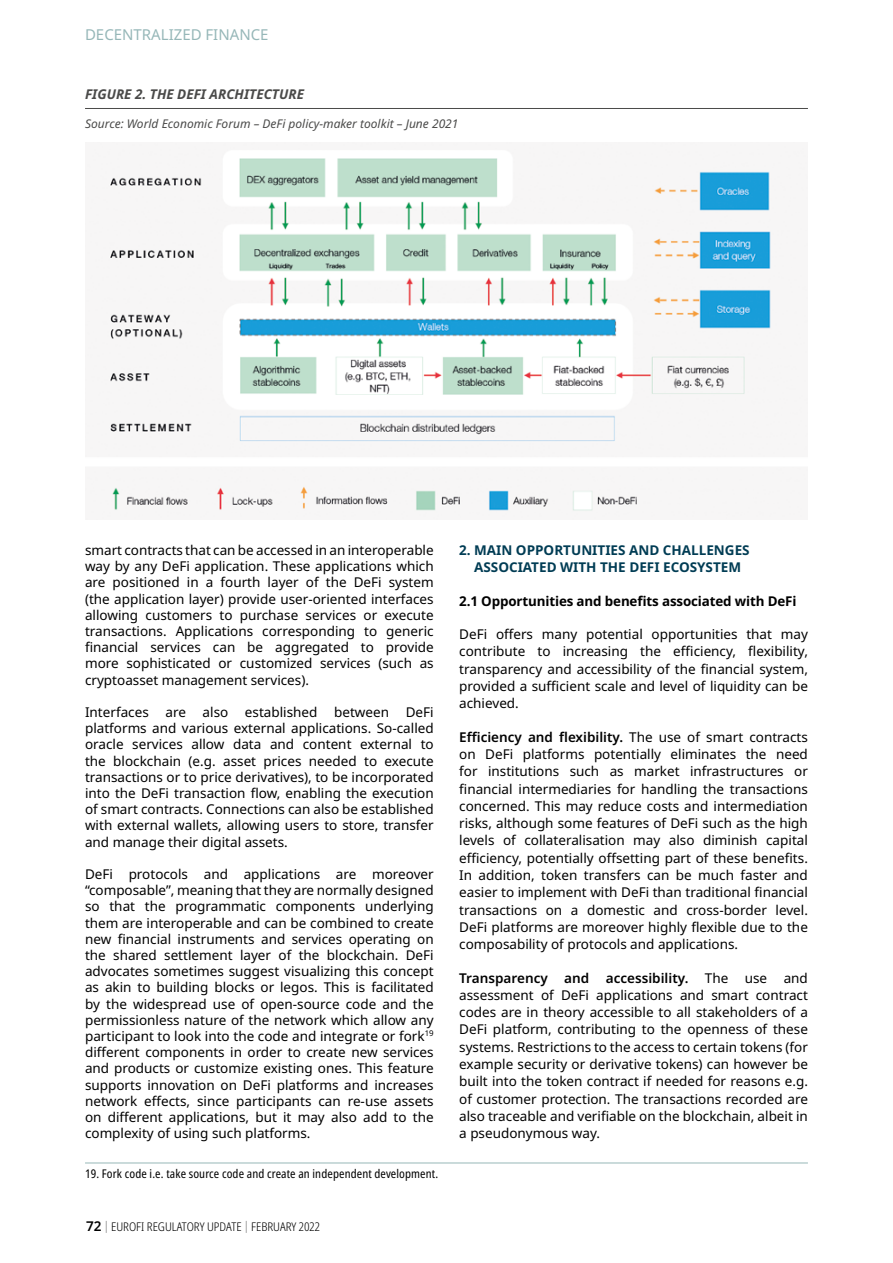
<style>
.page{position:relative;width:893px;height:1263px;background:#fff}
.page>*{position:absolute;margin:0;border:0;box-sizing:border-box;transform-origin:0 0}
.t1{font:15px "Noto Sans";color:#96b7b8}
.t2{font:13.5px/16.2px "Noto Sans";color:#000;text-align:justify}
.t3{font:700 13.5px/17.2px "Noto Sans";color:#003c54;text-align:center}
.t4{font:700 13.5px "Noto Sans";letter-spacing:-.01em;color:#000}
.t5{font:italic 700 13.5px "Noto Sans";color:#4a4a49}
.t6{font:condensed 12px "Noto Sans";letter-spacing:.01em;color:#000}
.t7{font:italic 12px "Noto Sans";color:#4a4a49}
.t8{font:300 condensed 12px "Noto Sans";color:#000}
.s1{font-weight:600;font-stretch:normal;font-size:13.5px}
.s2{font-weight:100;font-stretch:extra-condensed}
.s3{font-weight:600}
</style>
<div class="page">
<hr style="left:85px;top:1162px;width:723px;height:1px;background:#96b7b8">
<img style="left:110px;top:158px;width:661px;height:354px">
<hr style="left:85px;top:108px;width:723px;height:1px;background:#4a4a49">
<p class="t1" style="left:85px;top:24px;width:185px">DECENTRALIZED FINANCE</p>
<p class="t5" style="left:85px;top:85px;width:220px">FIGURE 2. THE DEFI ARCHITECTURE</p>
<p class="t7" style="left:85px;top:115px;width:375px">Source: World Economic Forum – DeFi policy-maker toolkit – June 2021</p>
<p class="t2" style="left:85px;top:542px;width:350px">smart contracts that can be accessed in an interoperable way by any DeFi application. These applications which are positioned in a fourth layer of the DeFi system (the application layer) provide user-oriented interfaces allowing customers to purchase services or execute transactions. Applications corresponding to generic financial services can be aggregated to provide more sophisticated or customized services (such as cryptoasset management services).</p>
<p class="t2" style="left:85px;top:704px;width:350px">Interfaces are also established between DeFi platforms and various external applications. So-called oracle services allow data and content external to the blockchain (e.g. asset prices needed to execute transactions or to price derivatives), to be incorporated into the DeFi transaction flow, enabling the execution of smart contracts. Connections can also be established with external wallets, allowing users to store, transfer and manage their digital assets.</p>
<p class="t2" style="left:85px;top:866px;width:350px">DeFi protocols and applications are moreover “composable”, meaning that they are normally designed so that the programmatic components underlying them are interoperable and can be combined to create new financial instruments and services operating on the shared settlement layer of the blockchain. DeFi advocates sometimes suggest visualizing this concept as akin to building blocks or legos. This is facilitated by the widespread use of open-source code and the permissionless nature of the network which allow any participant to look into the code and integrate or fork<sup>19 </sup>different components in order to create new services and products or customize existing ones. This feature supports innovation on DeFi platforms and increases network effects, since participants can re-use assets on different applications, but it may also add to the complexity of using such platforms.</p>
<p class="t6" style="left:85px;top:1165px;width:355px">19. Fork code i.e. take source code and create an independent development.</p>
<p class="t8" style="left:86px;top:1218px;width:235px"><span class="s1">72</span> <span class="s2">|</span> EUROFI REGULATORY UPDATE <span class="s2">|</span> FEBRUARY 2022</p>
<p class="t3" style="left:459px;top:542px;width:292px">2. MAIN OPPORTUNITIES AND CHALLENGES<br>ASSOCIATED WITH THE DEFI ECOSYSTEM</p>
<p class="t4" style="left:459px;top:591px;width:339px">2.1 Opportunities and benefits associated with DeFi</p>
<p class="t2" style="left:459px;top:626px;width:350px;line-height:17.2px">DeFi offers many potential opportunities that may contribute to increasing the efficiency, flexibility, transparency and accessibility of the financial system, provided a sufficient scale and level of liquidity can be achieved.</p>
<p class="t2" style="left:459px;top:728px;width:350px;line-height:17.2px"><span class="s3">Efficiency and flexibility.</span> The use of smart contracts on DeFi platforms potentially eliminates the need for institutions such as market infrastructures or financial intermediaries for handling the transactions concerned. This may reduce costs and intermediation risks, although some features of DeFi such as the high levels of collateralisation may also diminish capital efficiency, potentially offsetting part of these benefits.<br>In addition, token transfers can be much faster and easier to implement with DeFi than traditional financial transactions on a domestic and cross-border level.<br>DeFi platforms are moreover highly flexible due to the composability of protocols and applications.</p>
<p class="t2" style="left:459px;top:969px;width:350px;line-height:17.2px"><span class="s3">Transparency and accessibility.</span> The use and assessment of DeFi applications and smart contract codes are in theory accessible to all stakeholders of a DeFi platform, contributing to the openness of these systems. Restrictions to the access to certain tokens (for example security or derivative tokens) can however be built into the token contract if needed for reasons e.g. of customer protection. The transactions recorded are also traceable and verifiable on the blockchain, albeit in a pseudonymous way.</p>
</div>
